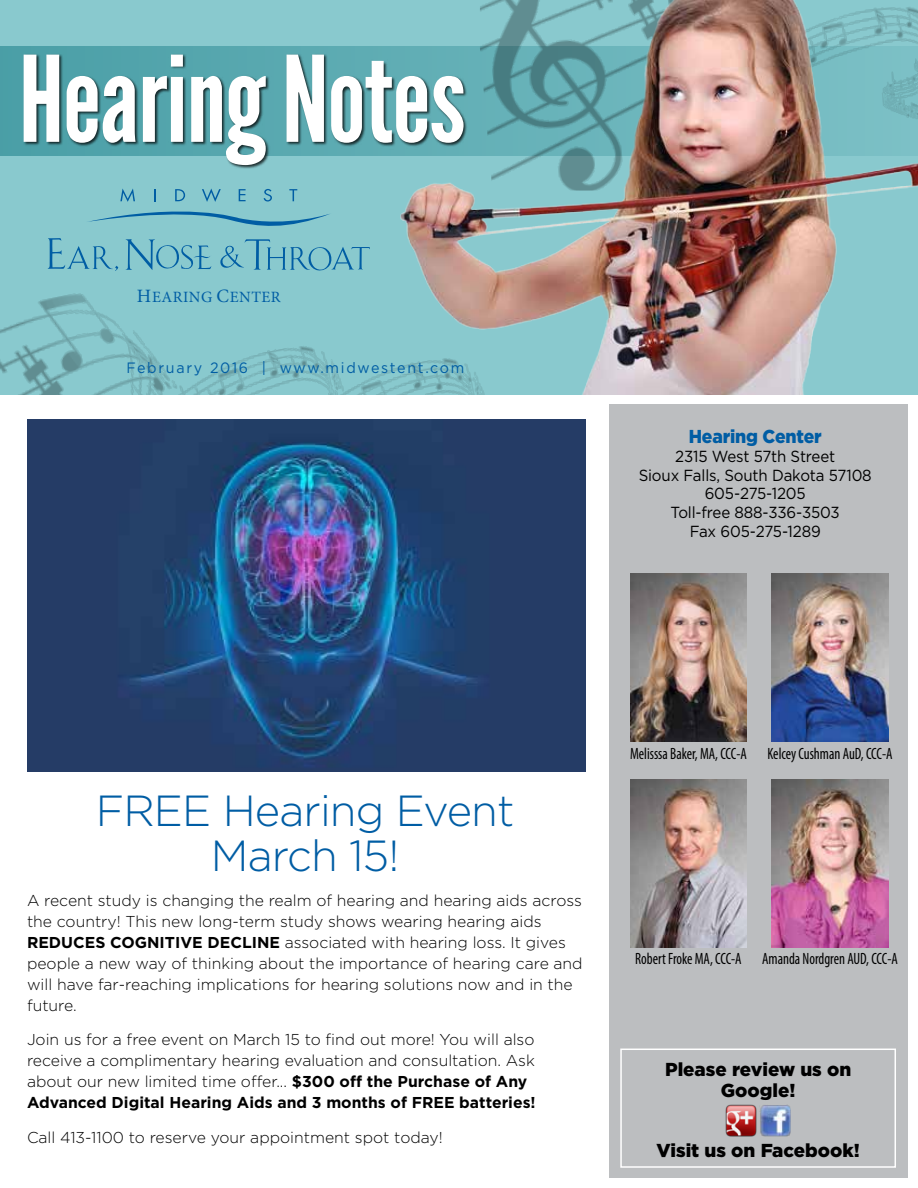
<style>
.page{position:relative;width:918px;height:1188px;background:#fff}
.page>*{position:absolute;margin:0;border:0;box-sizing:border-box;transform-origin:0 0}
.t1{font:118.65px "League Gothic";letter-spacing:-.01em;color:#fff}
.t2{font:300 43.5px/45px "Gotham";letter-spacing:-.02em;color:#005da4;text-align:center}
.t3{font:900 18.75px/21px "Gotham";color:#000;text-align:center}
.t4{font:900 18.75px "Gotham";letter-spacing:-.01em;color:#005da4;scale:.94 1}
.t5{font:condensed 16.35px "Myriad Pro";color:#000;scale:.9 1}
.t6{font:16.05px/18.8px "Gotham";letter-spacing:-.01em;color:#000;text-align:center;scale:.94 1}
.t7{font:300 15.75px/21px "Gotham";color:#000}
.t8{font:15.75px "Minion Pro";letter-spacing:.03em;color:#005da4}
.t9{font:15px "Gotham";letter-spacing:.12em;color:#005da4;scale:.95 1}
.s1{font-size:18.9px}
.s2{font-weight:700}
</style>
<div class="page">
<div style="left:0;top:0;width:361px;height:221px;background:#89c9ce"></div>
<img style="left:0;top:221px;width:361px;height:174px">
<img style="left:313px;top:233px;width:48px;height:162px">
<svg style="left:86px;top:188px;width:246px;height:43px;background:#7cbfca"></svg>
<svg style="left:220px;top:239px;width:141px;height:32px;background:#74b8c7"></svg>
<svg style="left:48px;top:238px;width:70px;height:33px;background:#74b9c7"></svg>
<svg style="left:125px;top:239px;width:86px;height:31px;background:#71b6c6"></svg>
<svg style="left:0;top:46px;width:361px;height:110px;background:#4fa2a9"></svg>
<div style="left:23px;top:54px;width:444px;height:115px;background:#000;opacity:.75"></div>
<img style="left:361px;top:0;width:557px;height:395px">
<div style="left:609px;top:405px;width:298px;height:773px;background:#bcbec0"></div>
<img style="left:631px;top:574px;width:116px;height:167px">
<img style="left:631px;top:779px;width:116px;height:168px">
<img style="left:772px;top:574px;width:116px;height:167px">
<img style="left:772px;top:779px;width:116px;height:168px">
<div style="left:620px;top:1049px;width:276px;height:119px;border:2px solid #fff"></div>
<img style="left:726px;top:1105px;width:31px;height:31px">
<img style="left:760px;top:1105px;width:30px;height:31px">
<img style="left:27px;top:419px;width:558px;height:352px">
<h1 class="t1" style="left:19px;top:32px;width:449px">Hearing Notes</h1>
<p class="t8" style="left:137px;top:286px;width:145px"><span class="s1">H</span>EARING <span class="s1">C</span>ENTER</p>
<p class="t9" style="left:126px;top:358px;width:357px">February 2016 | www.midwestent.com</p>
<p class="t4" style="left:689px;top:424px;width:143px">Hearing Center</p>
<p class="t6" style="left:639px;top:447px;width:250px">2315 West 57th Street<br>Sioux Falls, South Dakota 57108<br>605-275-1205<br>Toll-free 888-336-3503<br>Fax 605-275-1289</p>
<h2 class="t2" style="left:96px;top:787px;width:420px">FREE Hearing Event<br>March 15!</h2>
<p class="t7" style="left:27px;top:889px;width:557px">A recent study is changing the realm of hearing and hearing aids across the country! This new long-term study shows wearing hearing aids <span class="s2">REDUCES COGNITIVE DECLINE</span> associated with hearing loss. It gives people a new way of thinking about the importance of hearing care and will have far-reaching implications for hearing solutions now and in the future.</p>
<p class="t7" style="left:27px;top:1029px;width:510px">Join us for a free event on March 15 to find out more! You will also receive a complimentary hearing evaluation and consultation. Ask about our new limited time offer... <span class="s2">$300 off the Purchase of Any Advanced Digital Hearing Aids and 3 months of FREE batteries!</span></p>
<p class="t7" style="left:27px;top:1126px;width:417px">Call 413-1100 to reserve your appointment spot today!</p>
<p class="t5" style="left:630px;top:744px;width:131px">Melisssa Baker, MA, CCC-A</p>
<p class="t5" style="left:768px;top:744px;width:140px">Kelcey Cushman AuD, CCC-A</p>
<p class="t5" style="left:635px;top:949px;width:120px">Robert Froke MA, CCC-A</p>
<p class="t5" style="left:762px;top:949px;width:152px">Amanda Nordgren AUD, CCC-A</p>
<p class="t3" style="left:665px;top:1058px;width:188px">Please review us on<br>Google!</p>
<p class="t3" style="left:656px;top:1139px;width:205px">Visit us on Facebook!</p>
</div>
